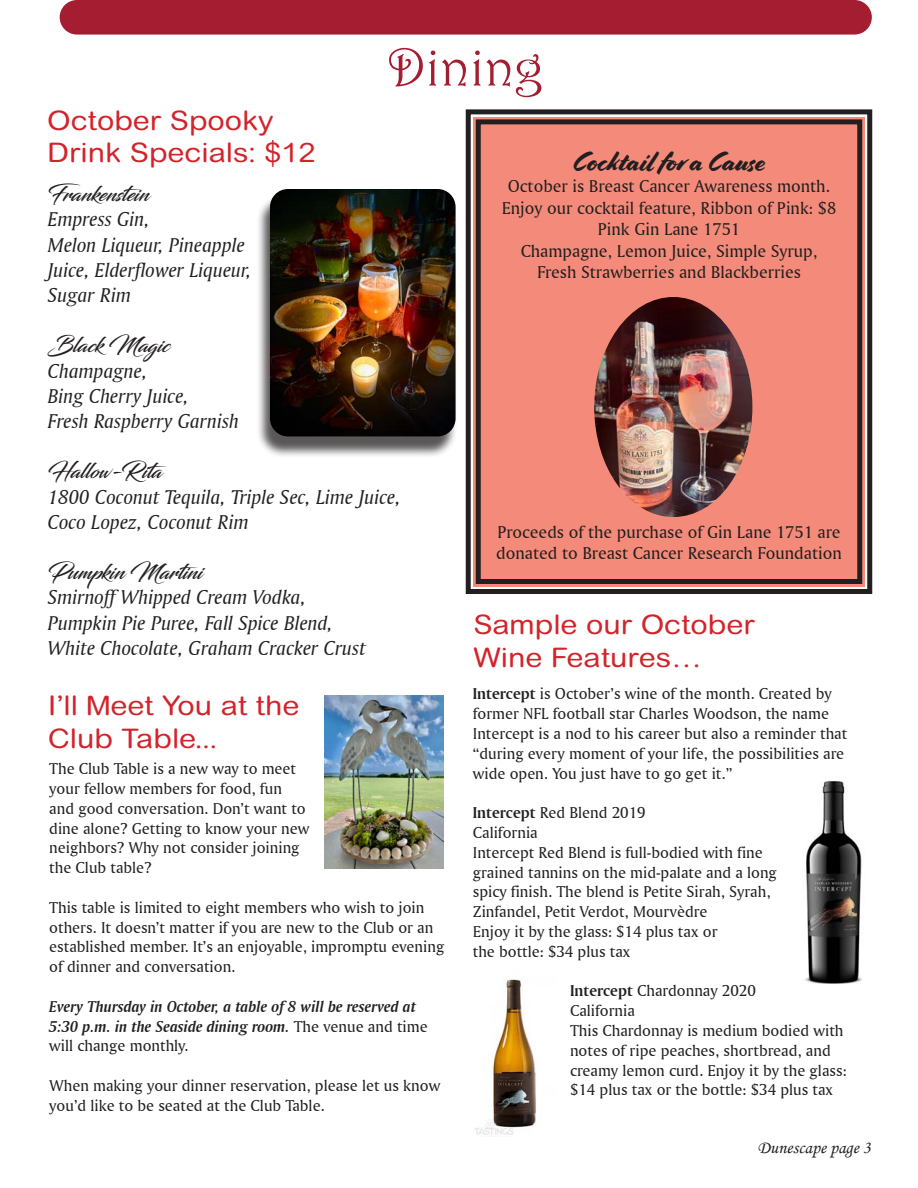
<style>
.page{position:relative;width:918px;height:1188px;background:#fff}
.page>*{position:absolute;margin:0;border:0;box-sizing:border-box;transform-origin:0 0}
.t1{font:54px "Harrington";color:#a51d30}
.t2{font:27px "Arial Rounded MT Std";color:#d3232b;scale:1.12 1}
.t3{font:27px "Cortado";color:#231f20}
.t4{font:21px/25.2px "Amerigo BT Italic A";color:#231f20}
.t5{font:21px "Blacksword";color:#231f20}
.t6{font:18px "Amerigo BT Roman A";color:#231f20}
.t7{font:18px "Monotype Corsiva";color:#231f20}
.t8{font:16.5px/19.8px "Amerigo BT Roman A";color:#231f20}
.t9{font:16.5px/19.8px "Amerigo BT Bold Italic A";color:#231f20}
.s1{font-family:"Amerigo BT Roman A"}
.s2{font-family:"Amerigo BT Bold A"}
</style>
<div class="page">
<div style="left:60px;top:0;width:812px;height:35px;background:#a51d30;border-radius:17px"></div>
<div style="left:256px;top:194px;width:202px;height:264px;background:#231f20;opacity:.75"></div>
<img style="left:270px;top:189px;width:186px;height:247px">
<img style="left:474px;top:979px;width:63px;height:158px">
<img style="left:805px;top:781px;width:59px;height:203px">
<svg style="left:465px;top:109px;width:408px;height:485px;background:#e88878"></svg>
<div style="left:476px;top:119px;width:386px;height:465px;border:5px solid #231f20"></div>
<img style="left:594px;top:297px;width:158px;height:220px">
<img style="left:325px;top:695px;width:119px;height:174px">
<h1 class="t1" style="left:388px;top:35px;width:157px">Dining</h1>
<p class="t2" style="left:47px;top:104px;width:203px">October Spooky</p>
<p class="t2" style="left:47px;top:137px;width:241px">Drink Specials: $12</p>
<p class="t5" style="left:48px;top:182px;width:103px">Frankenstein</p>
<p class="t4" style="left:48px;top:206px;width:103px">Empress Gin,</p>
<p class="t4" style="left:48px;top:232px;width:205px">Melon Liqueur, Pineapple<br>Juice, Elderflower Liqueur,<br>Sugar Rim</p>
<p class="t5" style="left:48px;top:333px;width:123px">Black Magic</p>
<p class="t4" style="left:48px;top:358px;width:101px">Champagne,</p>
<p class="t4" style="left:48px;top:383px;width:143px">Bing Cherry Juice,</p>
<p class="t4" style="left:48px;top:408px;width:193px">Fresh Raspberry Garnish</p>
<p class="t5" style="left:48px;top:459px;width:121px">Hallow-Rita</p>
<p class="t4" style="left:48px;top:484px;width:354px">1800 Coconut Tequila, Triple Sec, Lime Juice,</p>
<p class="t4" style="left:48px;top:509px;width:203px">Coco Lopez, Coconut Rim</p>
<p class="t5" style="left:48px;top:560px;width:156px">Pumpkin Martini</p>
<p class="t4" style="left:48px;top:584px;width:260px">Smirnoff Whipped Cream Vodka,</p>
<p class="t4" style="left:48px;top:610px;width:287px">Pumpkin Pie Puree, Fall Spice Blend,</p>
<p class="t4" style="left:48px;top:635px;width:320px">White Chocolate, Graham Cracker Crust</p>
<p class="t2" style="left:48px;top:690px;width:226px">I’ll Meet You at the</p>
<p class="t2" style="left:48px;top:722px;width:153px">Club Table...</p>
<p class="t8" style="left:49px;top:758px;width:262px">The Club Table is a new way to meet your fellow members for food, fun and good conversation. Don’t want to dine alone? Getting to know your new neighbors? Why not consider joining the Club table?</p>
<p class="t8" style="left:49px;top:897px;width:397px">This table is limited to eight members who wish to join others. It doesn’t matter if you are new to the Club or an established member. It’s an enjoyable, impromptu evening of dinner and conversation.</p>
<p class="t9" style="left:49px;top:996px;width:380px">Every Thursday in October, a table of 8 will be reserved at<br>5:30 p.m. in the Seaside dining room. <span class="s1">The venue and time will change monthly.</span></p>
<p class="t8" style="left:49px;top:1075px;width:393px">When making your dinner reservation, please let us know you’d like to be seated at the Club Table.</p>
<p class="t3" style="left:573px;top:146px;width:194px">Cocktail for a Cause</p>
<p class="t6" style="left:508px;top:175px;width:324px">October is Breast Cancer Awareness month.</p>
<p class="t6" style="left:502px;top:197px;width:336px">Enjoy our cocktail feature, Ribbon of Pink: $8</p>
<p class="t6" style="left:598px;top:218px;width:144px">Pink Gin Lane 1751</p>
<p class="t6" style="left:521px;top:240px;width:298px">Champagne, Lemon Juice, Simple Syrup,</p>
<p class="t6" style="left:537px;top:262px;width:265px">Fresh Strawberries and Blackberries</p>
<p class="t6" style="left:498px;top:521px;width:345px">Proceeds of the purchase of Gin Lane 1751 are</p>
<p class="t6" style="left:496px;top:542px;width:347px">donated to Breast Cancer Research Foundation</p>
<p class="t2" style="left:473px;top:609px;width:253px">Sample our October</p>
<p class="t2" style="left:473px;top:641px;width:205px">Wine Features…</p>
<p class="t8" style="left:473px;top:684px;width:376px"><span class="s2">Intercept</span> is October’s wine of the month. Created by former NFL football star Charles Woodson, the name Intercept is a nod to his career but also a reminder that “during every moment of your life, the possibilities are wide open. You just have to go get it.”</p>
<p class="t8" style="left:473px;top:802px;width:174px"><span class="s2">Intercept</span> Red Blend 2019</p>
<p class="t8" style="left:473px;top:822px;width:66px">California</p>
<p class="t8" style="left:473px;top:842px;width:306px">Intercept Red Blend is full-bodied with fine grained tannins on the mid-palate and a long spicy finish. The blend is Petite Sirah, Syrah, Zinfandel, Petit Verdot, Mourvèdre</p>
<p class="t8" style="left:473px;top:921px;width:246px">Enjoy it by the glass: $14 plus tax or</p>
<p class="t8" style="left:473px;top:941px;width:159px">the bottle: $34 plus tax</p>
<p class="t8" style="left:570px;top:981px;width:187px"><span class="s2">Intercept</span> Chardonnay 2020</p>
<p class="t8" style="left:570px;top:1000px;width:66px">California</p>
<p class="t8" style="left:570px;top:1020px;width:278px">This Chardonnay is medium bodied with notes of ripe peaches, shortbread, and creamy lemon curd. Enjoy it by the glass: $14 plus tax or the bottle: $34 plus tax</p>
<p class="t7" style="left:757px;top:1137px;width:115px">Dunescape page 3</p>
</div>
